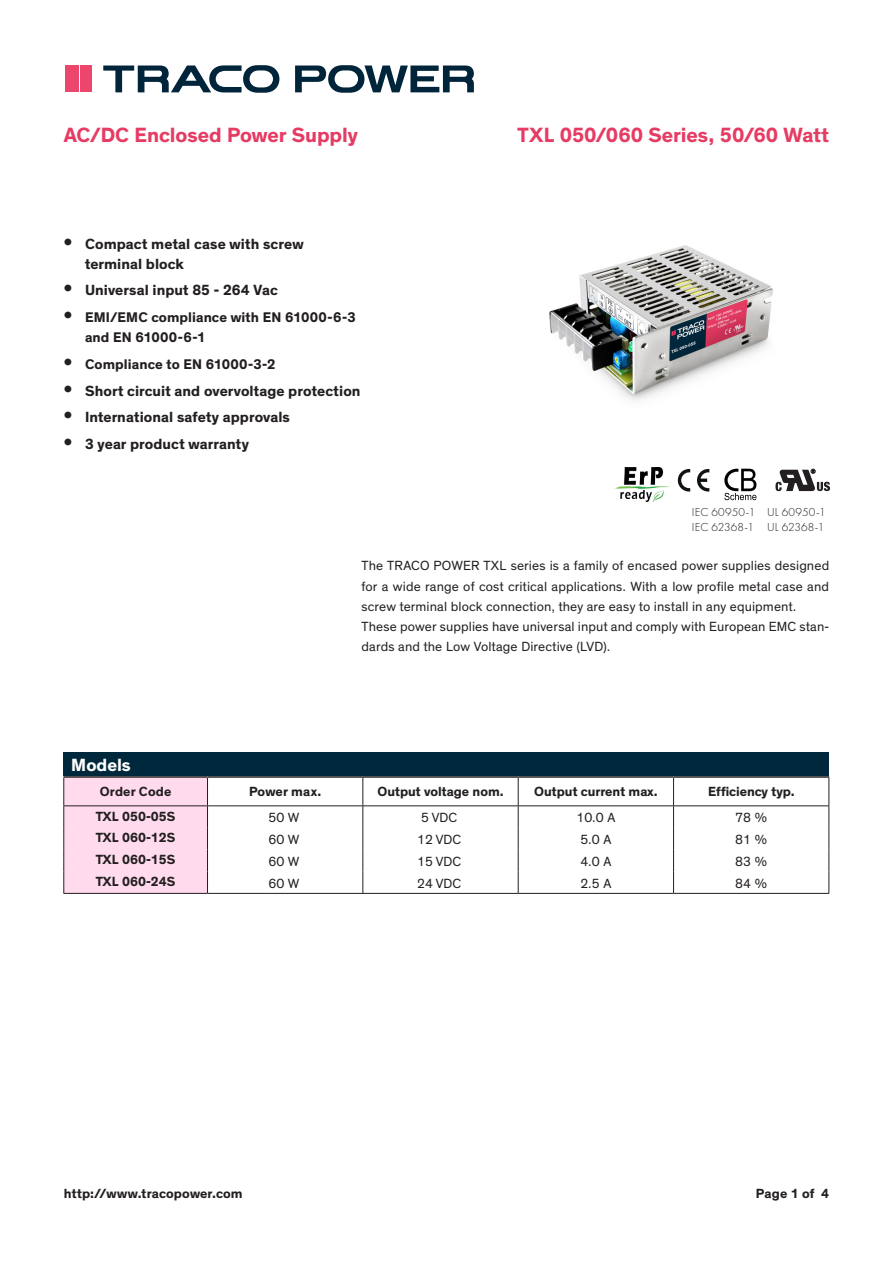
<style>
.page{position:relative;width:893px;height:1263px;background:#fff}
.page>*{position:absolute;margin:0;border:0;box-sizing:border-box;transform-origin:0 0}
.t1{font:700 21px "Theinhardt";letter-spacing:-.005em;color:#e63c64}
.t2{font:700 18px "Theinhardt";color:#fff}
.Features_Heavy{font:700 15px/20.2px "Theinhardt";letter-spacing:.005em;color:#231f20}
.Features_Heavy-2{font:700 14.25px/20.2px "Theinhardt";letter-spacing:.005em;color:#231f20}
.Text_medium{font:13.5px/20.2px "Theinhardt";letter-spacing:.01em;color:#231f20;text-align:justify}
.Tabelle_Heavy{font:700 13.5px "Theinhardt";color:#231f20}
.Tabelle_Heavy-2{font:13.5px "Theinhardt";color:#231f20}
.Text_light{font:300 12px "Futura PT";letter-spacing:.015em;color:#231f20}
.s1{font-size:21px}
</style>
<div class="page">
<svg style="left:103px;top:65px;width:176px;height:28px"></svg>
<svg style="left:295px;top:65px;width:179px;height:28px"></svg>
<div style="left:65px;top:66px;width:11px;height:26px;background:#ed466c"></div>
<div style="left:80px;top:66px;width:12px;height:26px;background:#ed466c"></div>
<svg style="left:78px;top:66px;width:1px;height:26px"></svg>
<hr style="left:63px;top:893px;width:144px;height:1px;background:#231f20">
<hr style="left:207px;top:893px;width:156px;height:1px;background:#231f20">
<hr style="left:363px;top:893px;width:155px;height:1px;background:#231f20">
<hr style="left:518px;top:893px;width:155px;height:1px;background:#231f20">
<hr style="left:673px;top:893px;width:156px;height:1px;background:#231f20">
<hr style="left:63px;top:776px;width:144px;height:2px;background:#231f20">
<hr style="left:207px;top:776px;width:156px;height:2px;background:#231f20">
<hr style="left:363px;top:776px;width:155px;height:2px;background:#231f20">
<hr style="left:518px;top:776px;width:155px;height:2px;background:#231f20">
<hr style="left:673px;top:776px;width:156px;height:2px;background:#231f20">
<hr style="left:207px;top:805px;width:156px;height:1px;background:#231f20">
<hr style="left:363px;top:805px;width:155px;height:1px;background:#231f20">
<hr style="left:518px;top:805px;width:155px;height:1px;background:#231f20">
<hr style="left:673px;top:805px;width:156px;height:1px;background:#231f20">
<div style="left:63px;top:777px;width:145px;height:116px;background:#ffdbed"></div>
<svg style="left:363px;top:778px;width:1px;height:115px"></svg>
<svg style="left:518px;top:778px;width:1px;height:115px"></svg>
<svg style="left:673px;top:778px;width:1px;height:115px"></svg>
<svg style="left:829px;top:778px;width:1px;height:115px"></svg>
<div style="left:63px;top:753px;width:766px;height:23px;background:#00283c"></div>
<svg style="left:678px;top:469px;width:12px;height:22px"></svg>
<svg style="left:697px;top:469px;width:12px;height:22px"></svg>
<svg style="left:775px;top:469px;width:55px;height:22px"></svg>
<svg style="left:724px;top:469px;width:32px;height:31px"></svg>
<img style="left:615px;top:468px;width:54px;height:33px">
<img style="left:549px;top:245px;width:224px;height:155px">
<h1 class="t1" style="left:64px;top:122px;width:296px">AC/DC Enclosed Power Supply</h1>
<h1 class="t1" style="left:517px;top:122px;width:313px">TXL 050/060 Series, 50/60 Watt</h1>
<p class="Features_Heavy" style="left:85px;top:234px;width:220px;text-indent:-21px"><span class="s1">•</span> Compact metal case with screw terminal block</p>
<p class="Features_Heavy" style="left:64px;top:281px;width:215px"><span class="s1">•</span> Universal input 85 - 264 Vac</p>
<p class="Features_Heavy-2" style="left:85px;top:307px;width:272px;text-indent:-21px"><span class="s1">•</span> EMI/EMC compliance with EN 61000-6-3 and EN 61000-6-1</p>
<p class="Features_Heavy-2" style="left:64px;top:354px;width:213px"><span class="s1">•</span> Compliance to EN 61000-3-2</p>
<p class="Features_Heavy" style="left:64px;top:381px;width:298px"><span class="s1">•</span> Short circuit and overvoltage protection</p>
<p class="Features_Heavy" style="left:64px;top:407px;width:228px"><span class="s1">•</span> International safety approvals</p>
<p class="Features_Heavy" style="left:64px;top:434px;width:187px"><span class="s1">•</span> 3 year product warranty</p>
<p class="Text_light" style="left:692px;top:505px;width:65px">IEC 60950-1</p>
<p class="Text_light" style="left:692px;top:520px;width:64px">IEC 62368-1</p>
<p class="Text_light" style="left:767px;top:505px;width:60px">UL 60950-1</p>
<p class="Text_light" style="left:767px;top:520px;width:59px">UL 62368-1</p>
<p class="t2" style="left:71px;top:753px;width:61px">Models</p>
<p class="Text_medium" style="left:361px;top:556px;width:469px">The TRACO POWER TXL series is a family of encased power supplies designed for a wide range of cost critical applications. With a low profile metal case and screw terminal block connection, they are easy to install in any equipment.</p>
<p class="Text_medium" style="left:361px;top:617px;width:469px">These power supplies have universal input and comply with European EMC stan&shy;dards and the Low Voltage Directive (LVD).</p>
<p class="Tabelle_Heavy" style="left:100px;top:783px;width:73px">Order Code</p>
<p class="Tabelle_Heavy" style="left:249px;top:783px;width:74px">Power max.</p>
<p class="Tabelle_Heavy" style="left:378px;top:783px;width:128px">Output voltage nom.</p>
<p class="Tabelle_Heavy" style="left:534px;top:783px;width:125px">Output current max.</p>
<p class="Tabelle_Heavy" style="left:708px;top:783px;width:88px">Efficiency typ.</p>
<p class="Tabelle_Heavy" style="left:96px;top:808px;width:81px">TXL 050-05S</p>
<p class="Tabelle_Heavy-2" style="left:268px;top:810px;width:33px">50 W</p>
<p class="Tabelle_Heavy-2" style="left:421px;top:810px;width:38px">5 VDC</p>
<p class="Tabelle_Heavy-2" style="left:576px;top:810px;width:41px">10.0 A</p>
<p class="Tabelle_Heavy-2" style="left:735px;top:810px;width:33px">78 %</p>
<p class="Tabelle_Heavy" style="left:96px;top:829px;width:81px">TXL 060-12S</p>
<p class="Tabelle_Heavy-2" style="left:268px;top:832px;width:33px">60 W</p>
<p class="Tabelle_Heavy-2" style="left:417px;top:832px;width:46px">12 VDC</p>
<p class="Tabelle_Heavy-2" style="left:580px;top:832px;width:33px">5.0 A</p>
<p class="Tabelle_Heavy-2" style="left:735px;top:832px;width:33px">81 %</p>
<p class="Tabelle_Heavy" style="left:96px;top:851px;width:81px">TXL 060-15S</p>
<p class="Tabelle_Heavy-2" style="left:268px;top:853px;width:33px">60 W</p>
<p class="Tabelle_Heavy-2" style="left:417px;top:853px;width:46px">15 VDC</p>
<p class="Tabelle_Heavy-2" style="left:580px;top:853px;width:33px">4.0 A</p>
<p class="Tabelle_Heavy-2" style="left:735px;top:853px;width:33px">83 %</p>
<p class="Tabelle_Heavy" style="left:96px;top:873px;width:81px">TXL 060-24S</p>
<p class="Tabelle_Heavy-2" style="left:268px;top:875px;width:33px">60 W</p>
<p class="Tabelle_Heavy-2" style="left:417px;top:875px;width:46px">24 VDC</p>
<p class="Tabelle_Heavy-2" style="left:580px;top:875px;width:33px">2.5 A</p>
<p class="Tabelle_Heavy-2" style="left:735px;top:875px;width:33px">84 %</p>
<p class="Tabelle_Heavy" style="left:64px;top:1185px;width:180px">http://www.tracopower.com</p>
<p class="Tabelle_Heavy" style="left:756px;top:1185px;width:75px">Page 1 of 4</p>
</div>
